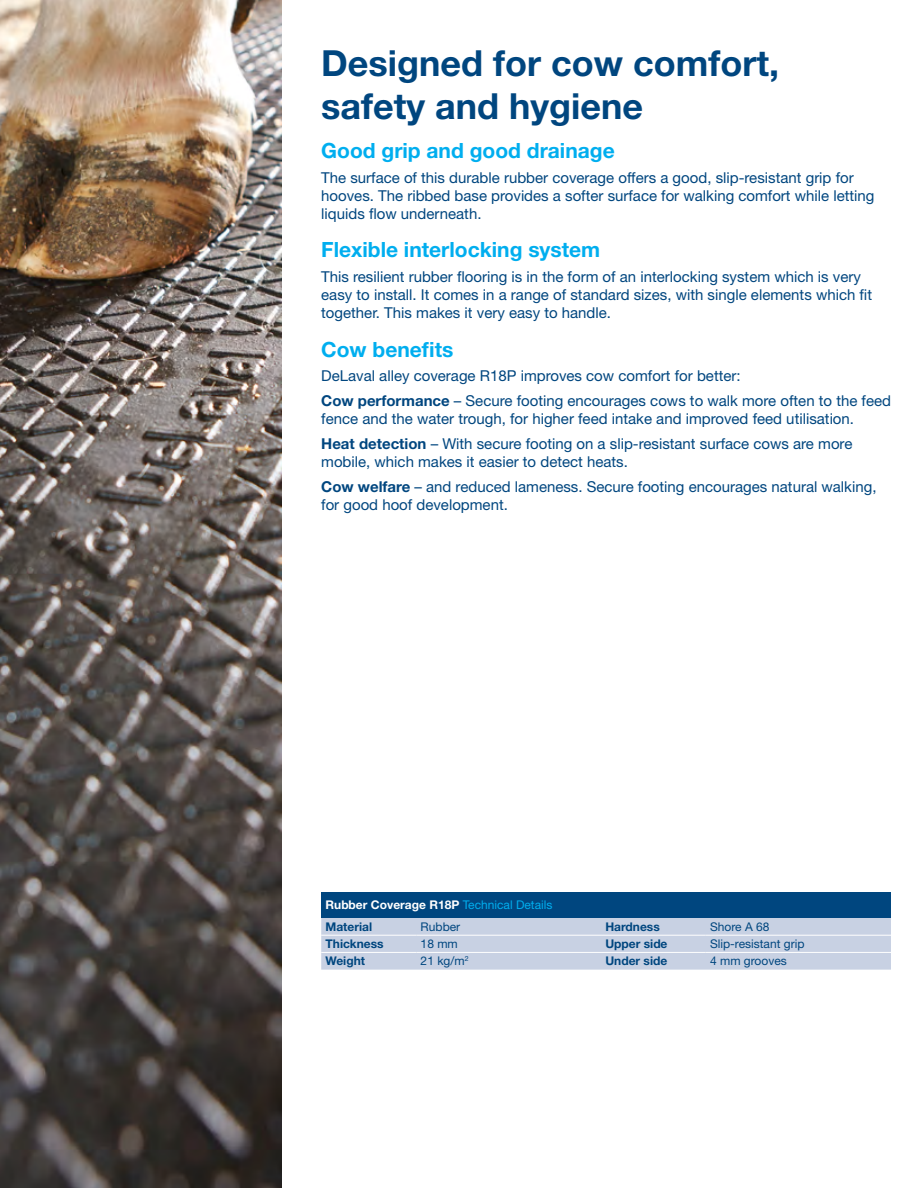
<style>
.page{position:relative;width:918px;height:1188px;background:#fff}
.page>*{position:absolute;margin:0;border:0;box-sizing:border-box;transform-origin:0 0}
.t1{font:700 36px/43.2px "Helvetica Neue LT Std";color:#00467f}
.t2{font:700 21px "Helvetica Neue LT Std";color:#00aeef}
.t3{font:15px/18px "Helvetica Neue LT Std";color:#00467f}
.t4{font:12px "Helvetica Neue LT Std";color:#00467f}
.t5{font:700 12px/21.5px "Helvetica Neue LT Std";color:#fff}
.t6{font:700 12px "Helvetica Neue LT Std";color:#00467f}
.s1{font-weight:700}
.s2{font-weight:400;color:#00aeef}
.s3{color:#00467f}
</style>
<div class="page">
<div style="left:321px;top:892px;width:570px;height:26px;background:#00467f"></div>
<div style="left:321px;top:918px;width:570px;height:52px;background:#c8d1e3"></div>
<hr style="left:321px;top:935px;width:95px;height:1px;background:#fff">
<hr style="left:416px;top:935px;width:185px;height:1px;background:#fff">
<hr style="left:601px;top:935px;width:105px;height:1px;background:#fff">
<hr style="left:706px;top:935px;width:185px;height:1px;background:#fff">
<hr style="left:321px;top:952px;width:95px;height:1px;background:#fff">
<hr style="left:416px;top:952px;width:185px;height:1px;background:#fff">
<hr style="left:601px;top:952px;width:105px;height:1px;background:#fff">
<hr style="left:706px;top:952px;width:185px;height:1px;background:#fff">
<img style="left:0;top:0;width:281px;height:1188px">
<h1 class="t1" style="left:321px;top:41px;width:459px">Designed for cow comfort, safety and hygiene</h1>
<h2 class="t2" style="left:321px;top:137px;width:295px">Good grip and good drainage</h2>
<p class="t3" style="left:321px;top:168px;width:555px">The surface of this durable rubber coverage offers a good, slip-resistant grip for hooves. The ribbed base provides a softer surface for walking comfort while letting liquids flow underneath.</p>
<h2 class="t2" style="left:321px;top:237px;width:281px">Flexible interlocking system</h2>
<p class="t3" style="left:321px;top:267px;width:552px">This resilient rubber flooring is in the form of an interlocking system which is very easy to install. It comes in a range of standard sizes, with single elements which fit together. This makes it very easy to handle.</p>
<h2 class="t2" style="left:321px;top:336px;width:134px">Cow benefits</h2>
<p class="t3" style="left:321px;top:363px;width:571px;line-height:24.8px">DeLaval alley coverage R18P improves cow comfort for better:<br><span class="s1">Cow performance</span> – Secure footing encourages cows to walk more often to the feed</p>
<p class="t3" style="left:321px;top:406px;width:534px;line-height:24.8px">fence and the water trough, for higher feed intake and improved feed utilisation.<br><span class="s1">Heat detection</span> – With secure footing on a slip-resistant surface cows are more</p>
<p class="t3" style="left:321px;top:449px;width:557px;line-height:24.8px">mobile, which makes it easier to detect heats.<br><span class="s1">Cow welfare</span> – and reduced lameness. Secure footing encourages natural walking,</p>
<p class="t3" style="left:321px;top:495px;width:188px">for good hoof development.</p>
<p class="t5" style="left:326px;top:894px;width:228px">Rubber Coverage R18P <span class="s2">Technical Details<br></span><span class="s3">Material</span></p>
<p class="t4" style="left:421px;top:919px;width:41px">Rubber</p>
<p class="t6" style="left:605px;top:919px;width:56px">Hardness</p>
<p class="t4" style="left:710px;top:919px;width:61px">Shore A 68</p>
<p class="t6" style="left:326px;top:936px;width:60px">Thickness</p>
<p class="t4" style="left:421px;top:937px;width:39px">18 mm</p>
<p class="t6" style="left:605px;top:936px;width:64px">Upper side</p>
<p class="t4" style="left:710px;top:937px;width:96px">Slip-resistant grip</p>
<p class="t6" style="left:326px;top:954px;width:41px">Weight</p>
<p class="t4" style="left:421px;top:954px;width:49px">21 kg/m<sup>2</sup></p>
<p class="t6" style="left:605px;top:954px;width:63px">Under side</p>
<p class="t4" style="left:710px;top:954px;width:78px">4 mm grooves</p>
</div>
